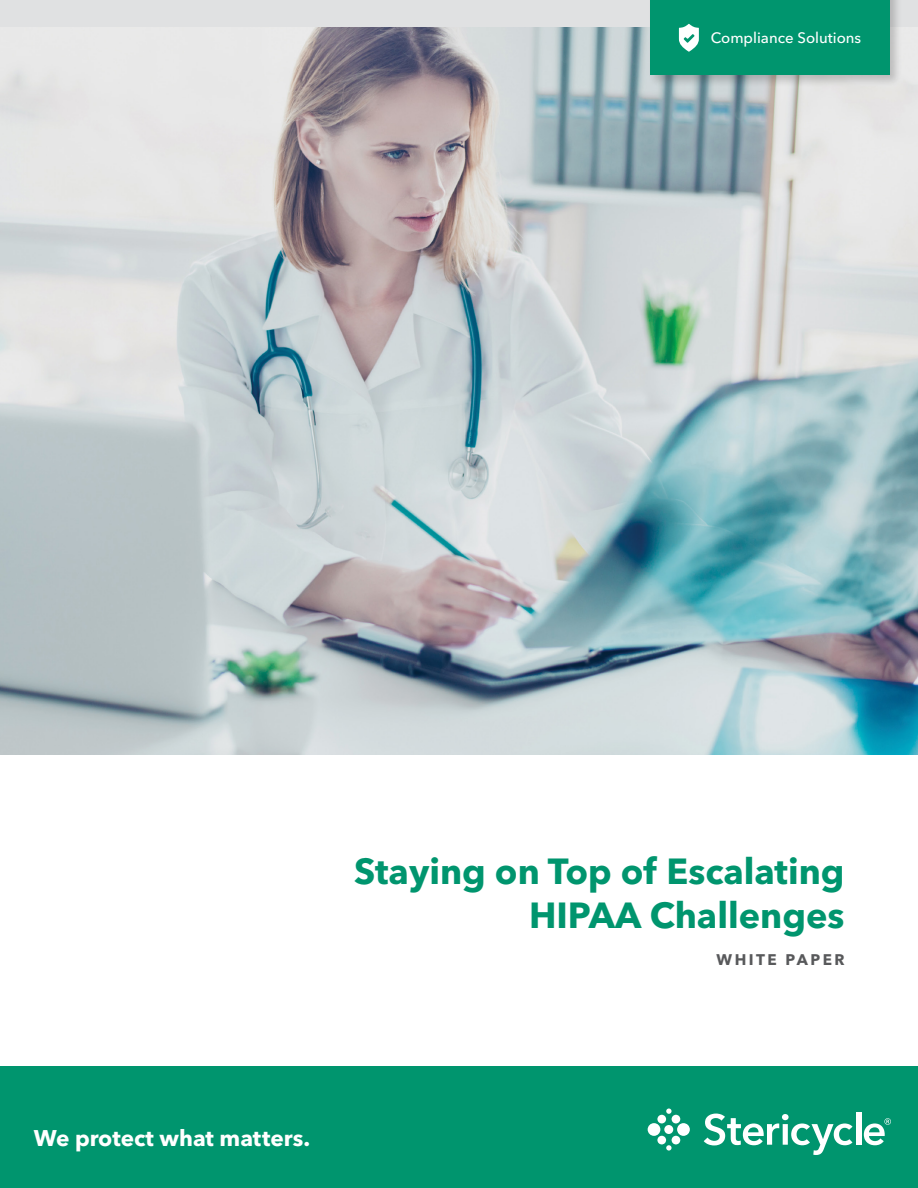
<style>
.page{position:relative;width:918px;height:1188px;background:#fff}
.page>*{position:absolute;margin:0;border:0;box-sizing:border-box;transform-origin:0 0}
.t1{font:700 36px/43.2px "Avenir Next LT Pro";color:#00956e;text-align:right}
.t2{font:700 22.5px "Avenir Next LT Pro";color:#fff}
.t3{font:700 15.3px "Avenir Next LT Pro";letter-spacing:.16em;color:#58595b}
.t4{font:500 15px "Avenir Next LT Pro";color:#fff}
</style>
<div class="page">
<img style="left:0;top:27px;width:918px;height:728px">
<div style="left:0;top:0;width:918px;height:27px;background:#e0e1e2"></div>
<div style="left:0;top:1066px;width:918px;height:122px;background:#00956e"></div>
<svg style="left:704px;top:1114px;width:149px;height:41px"></svg>
<div style="left:856px;top:1112px;width:5px;height:33px;background:#fff"></div>
<svg style="left:864px;top:1118px;width:27px;height:27px"></svg>
<div style="left:677px;top:1123px;width:13px;height:13px;background:#fff;border-radius:50%"></div>
<div style="left:648px;top:1123px;width:12px;height:13px;background:#fff;border-radius:50%"></div>
<div style="left:657px;top:1115px;width:9px;height:8px;background:#fff;border-radius:50%"></div>
<div style="left:672px;top:1115px;width:8px;height:8px;background:#fff;border-radius:50%"></div>
<div style="left:657px;top:1136px;width:9px;height:8px;background:#fff;border-radius:50%"></div>
<div style="left:664px;top:1125px;width:9px;height:9px;background:#fff;border-radius:50%"></div>
<svg style="left:666px;top:1109px;width:6px;height:5px"></svg>
<svg style="left:666px;top:1145px;width:6px;height:6px"></svg>
<div style="left:672px;top:1136px;width:8px;height:8px;background:#fff;border-radius:50%"></div>
<div style="left:648px;top:0;width:254px;height:87px;background:#000;opacity:.2"></div>
<div style="left:651px;top:0;width:239px;height:75px;background:#00956e"></div>
<svg style="left:679px;top:24px;width:20px;height:28px"></svg>
<p class="t4" style="left:711px;top:29px;width:152px">Compliance Solutions</p>
<p class="t1" style="left:354px;top:850px;width:492px">Staying on Top of Escalating<br>HIPAA Challenges</p>
<p class="t3" style="left:717px;top:950px;width:129px">WHITE PAPER</p>
<p class="t2" style="left:34px;top:1124px;width:278px">We protect what matters.</p>
</div>
